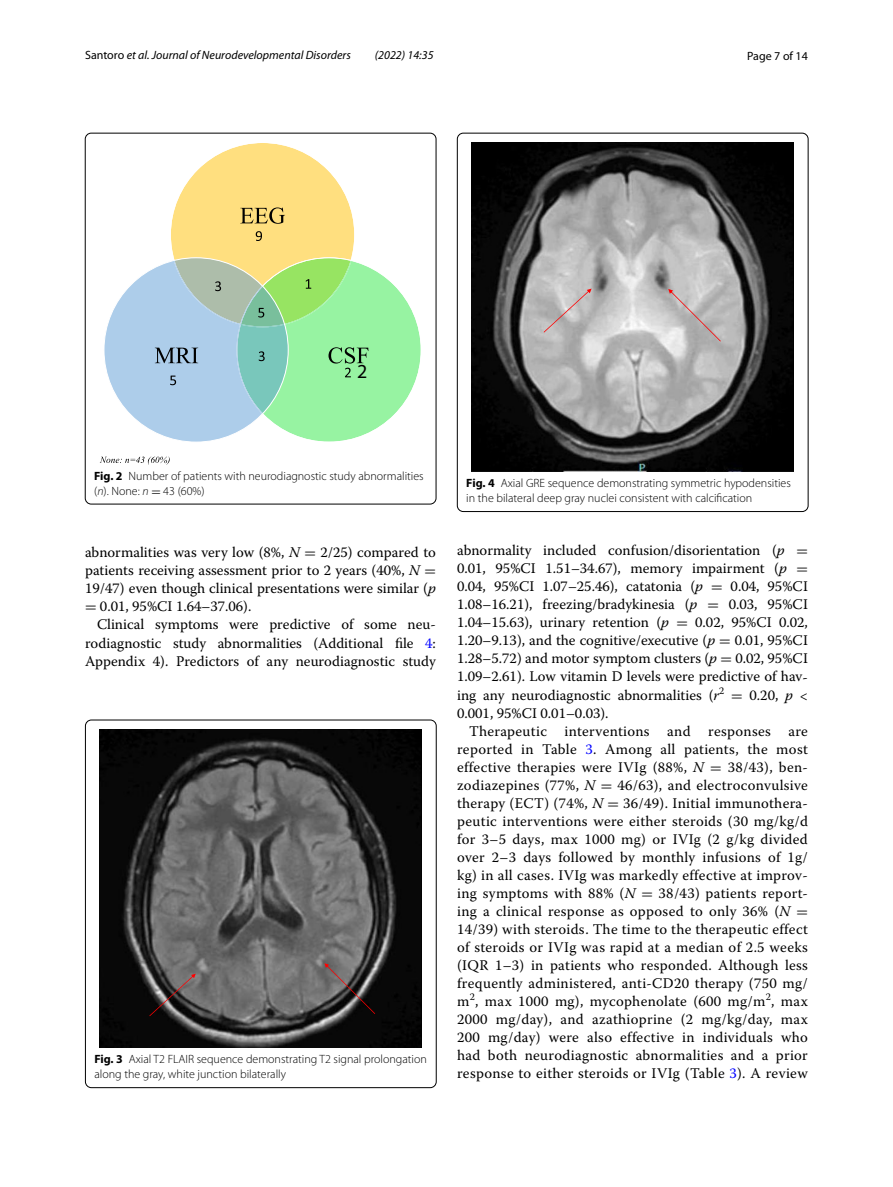
<style>
.page{position:relative;width:893px;height:1187px;background:#fff}
.page>*{position:absolute;margin:0;border:0;box-sizing:border-box;transform-origin:0 0}
.t1{font:19.95px "Myriad Pro Regular 3";color:#000}
.t2{font:14.7px/18px "Warnock Pro";color:#000;text-align:justify}
.t3{font:300 12px/15px "Myriad Pro";color:#000}
.t4{font:italic 12px "Myriad Pro";color:#000}
.t5{font:12px "Myriad Pro";color:#000}
.s1{font-style:normal}
.s2{font-weight:700}
.s3{font-style:italic}
.s4{font-family:"MTSY";font-weight:400}
.s5{font-family:"MTSY"}
.s6{color:#00f}
</style>
<div class="page">
<svg style="left:100px;top:456px;width:70px;height:9px"></svg>
<svg style="left:104px;top:143px;width:317px;height:299px"></svg>
<div style="left:85px;top:133px;width:351px;height:371px;border:1px solid #000;border-radius:6px"></div>
<img style="left:100px;top:729px;width:322px;height:318px">
<svg style="left:149px;top:973px;width:47px;height:43px;background:#504a4a"></svg>
<svg style="left:324px;top:963px;width:51px;height:50px;background:#504a4a"></svg>
<div style="left:85px;top:719px;width:351px;height:368px;border:1px solid #000;border-radius:6px"></div>
<img style="left:472px;top:142px;width:322px;height:329px">
<svg style="left:544px;top:288px;width:48px;height:44px;background:#beb8b8"></svg>
<svg style="left:668px;top:289px;width:53px;height:52px;background:#bfb9b9"></svg>
<div style="left:457px;top:133px;width:351px;height:378px;border:1px solid #000;border-radius:6px"></div>
<p class="t4" style="left:85px;top:48px;width:267px"><span class="s1">Santoro</span> et al. Journal of Neurodevelopmental Disorders</p>
<p class="t4" style="left:375px;top:48px;width:60px">(2022) 14:35</p>
<p class="t5" style="left:747px;top:48px;width:62px">Page 7 of 14</p>
<h1 class="t1" style="left:357px;top:358px;width:12px">2</h1>
<p class="t3" style="left:94px;top:468px;width:331px"><span class="s2">Fig. 2</span> Number of patients with neurodiagnostic study abnormalities (<span class="s3">n</span>). None: <span class="s3">n</span> <span class="s4">=</span> 43 (60%)</p>
<p class="t2" style="left:85px;top:543px;width:352px">abnormalities was very low (8%, <span class="s3">N</span> <span class="s5">=</span> 2/25) compared to patients receiving assessment prior to 2 years (40%, <span class="s3">N</span> <span class="s5">= </span>19/47) even though clinical presentations were similar (<span class="s3">p </span><span class="s5">=</span> 0.01, 95%CI 1.64–37.06).</p>
<p class="t2" style="left:85px;top:615px;width:352px;text-indent:12px">Clinical symptoms were predictive of some neu&shy;rodiagnostic study abnormalities (Additional file <span class="s6">4</span>:<br>Appendix 4). Predictors of any neurodiagnostic study</p>
<p class="t3" style="left:94px;top:1051px;width:334px"><span class="s2">Fig. 3</span> Axial T2 FLAIR sequence demonstrating T2 signal prolongation along the gray, white junction bilaterally</p>
<p class="t3" style="left:466px;top:475px;width:326px"><span class="s2">Fig. 4</span> Axial GRE sequence demonstrating symmetric hypodensities in the bilateral deep gray nuclei consistent with calcification</p>
<p class="t2" style="left:457px;top:541px;width:352px">abnormality included confusion/disorientation (<span class="s3">p</span> <span class="s5">= </span>0.01, 95%CI 1.51–34.67), memory impairment (<span class="s3">p</span> <span class="s5">= </span>0.04, 95%CI 1.07–25.46), catatonia (<span class="s3">p</span> <span class="s5">=</span> 0.04, 95%CI 1.08–16.21), freezing/bradykinesia (<span class="s3">p</span> <span class="s5">=</span> 0.03, 95%CI 1.04–15.63), urinary retention (<span class="s3">p</span> <span class="s5">=</span> 0.02, 95%CI 0.02, 1.20–9.13), and the cognitive/executive (<span class="s3">p</span> <span class="s5">=</span> 0.01, 95%CI 1.28–5.72) and motor symptom clusters (<span class="s3">p</span> <span class="s5">=</span> 0.02, 95%CI 1.09–2.61). Low vitamin D levels were predictive of hav&shy;ing any neurodiagnostic abnormalities (<span class="s3">r</span><sup>2</sup> <span class="s5">=</span> 0.20, <span class="s3">p</span> &lt; 0.001, 95%CI 0.01–0.03).</p>
<p class="t2" style="left:457px;top:721px;width:352px;text-indent:12px">Therapeutic interventions and responses are reported in Table <span class="s6">3</span>. Among all patients, the most effective therapies were IVIg (88%, <span class="s3">N</span> <span class="s5">=</span> 38/43), ben&shy;zodiazepines (77%, <span class="s3">N</span> <span class="s5">=</span> 46/63), and electroconvulsive therapy (ECT) (74%, <span class="s3">N</span> <span class="s5">=</span> 36/49). Initial immunothera&shy;peutic interventions were either steroids (30 mg/kg/d for 3–5 days, max 1000 mg) or IVIg (2 g/kg divided over 2–3 days followed by monthly infusions of 1g/ kg) in all cases. IVIg was markedly effective at improv&shy;ing symptoms with 88% (<span class="s3">N</span> <span class="s5">=</span> 38/43) patients report&shy;ing a clinical response as opposed to only 36% (<span class="s3">N</span> <span class="s5">= </span>14/39) with steroids. The time to the therapeutic effect of steroids or IVIg was rapid at a median of 2.5 weeks (IQR 1–3) in patients who responded. Although less frequently administered, anti-CD20 therapy (750 mg/ m<sup>2</sup>, max 1000 mg), mycophenolate (600 mg/m<sup>2</sup>, max 2000 mg/day), and azathioprine (2 mg/kg/day, max 200 mg/day) were also effective in individuals who had both neurodiagnostic abnormalities and a prior response to either steroids or IVIg (Table <span class="s6">3</span>). A review</p>
</div>
